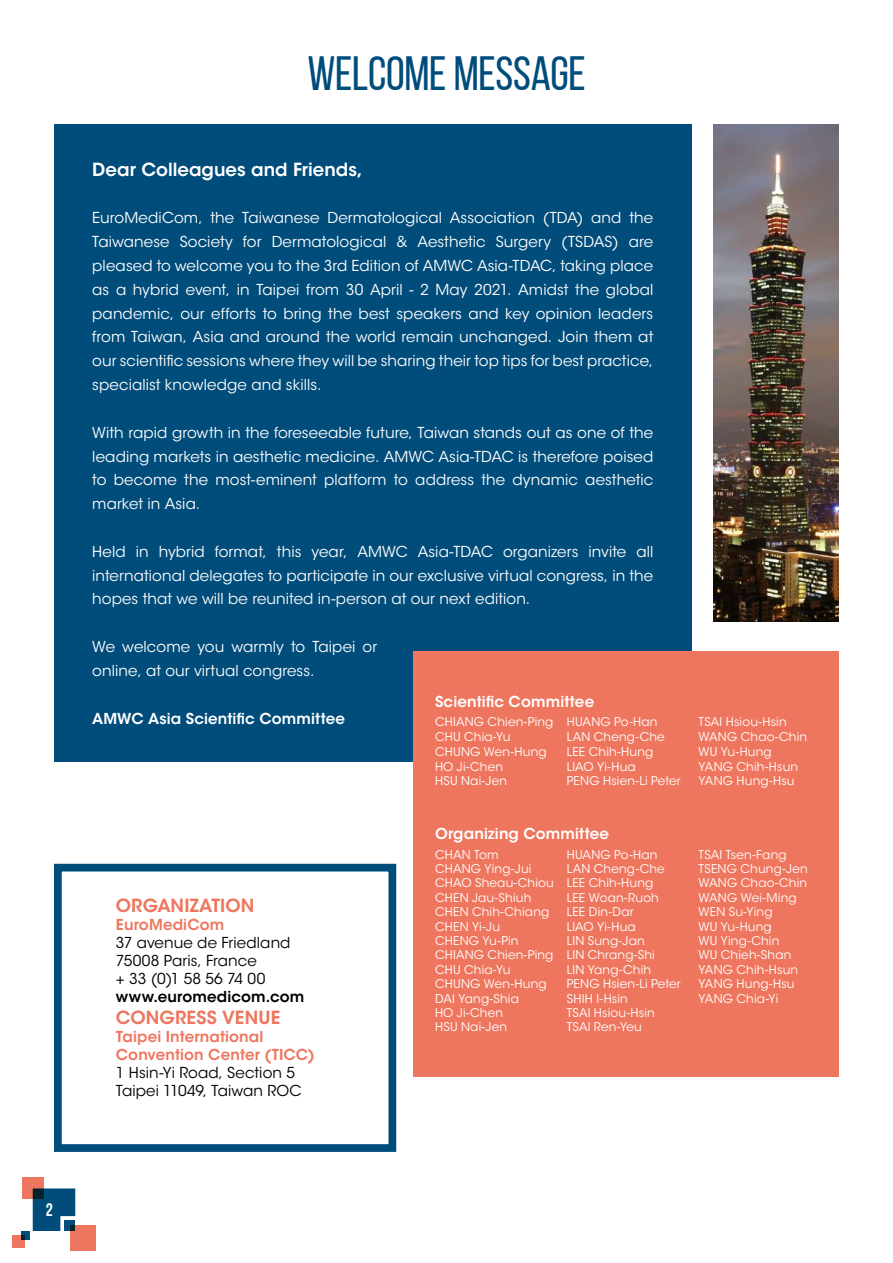
<style>
.page{position:relative;width:893px;height:1263px;background:#fff}
.page>*{position:absolute;margin:0;border:0;box-sizing:border-box;transform-origin:0 0}
.t1{font:48px "Bebas Neue";letter-spacing:-.01em;color:#004c7a}
.t2{font:600 18px "ITC Avant Garde Std";color:#fff}
.t3{font:600 18px "ITC Avant Garde Std";letter-spacing:.005em;color:#ee765e}
.t4{font:700 18px "Bebas Neue";color:#fff}
.t5{font:15px/23.9px "ITC Avant Garde Std";letter-spacing:.005em;color:#fff;text-align:justify}
.t6{font:15px/18px "ITC Avant Garde Std";letter-spacing:.005em;color:#000}
.t7{font:600 15px "ITC Avant Garde Std";letter-spacing:.01em;color:#fff}
.t8{font:600 15px/18px "ITC Avant Garde Std";letter-spacing:.01em;color:#ee765e}
.t9{font:600 15px "ITC Avant Garde Std";letter-spacing:.01em;color:#000}
.t10{font:12px/14.4px "ITC Avant Garde Std";letter-spacing:.015em;color:#fff}
</style>
<div class="page">
<div style="left:54px;top:124px;width:638px;height:638px;background:#004c7a"></div>
<div style="left:414px;top:651px;width:425px;height:425px;background:#ee765e"></div>
<div style="left:54px;top:864px;width:342px;height:288px;background:#fff;border:8px solid #004c7a"></div>
<img style="left:713px;top:124px;width:126px;height:497px">
<div style="left:21px;top:1231px;width:9px;height:8px;background:#004c7a"></div>
<div style="left:13px;top:1235px;width:12px;height:13px;background:#ee765e"></div>
<div style="left:22px;top:1178px;width:21px;height:21px;background:#ee765e"></div>
<div style="left:70px;top:1226px;width:25px;height:25px;background:#ee765e"></div>
<svg style="left:33px;top:1188px;width:42px;height:43px;background:#11557d"></svg>
<svg style="left:65px;top:1220px;width:10px;height:11px"></svg>
<h1 class="t1" style="left:307px;top:47px;width:280px">WELCOME MESSAGE</h1>
<p class="t2" style="left:92px;top:158px;width:272px">Dear Colleagues and Friends,</p>
<p class="t5" style="left:92px;top:206px;width:563px">EuroMediCom, the Taiwanese Dermatological Association (TDA) and the Taiwanese Society for Dermatological &amp; Aesthetic Surgery (TSDAS) are pleased to welcome you to the 3rd Edition of AMWC Asia-TDAC, taking place as a hybrid event, in Taipei from 30 April - 2 May 2021. Amidst the global pandemic, our efforts to bring the best speakers and key opinion leaders from Taiwan, Asia and around the world remain unchanged. Join them at our scientific sessions where they will be sharing their top tips for best practice, specialist knowledge and skills.</p>
<p class="t5" style="left:92px;top:420px;width:563px">With rapid growth in the foreseeable future, Taiwan stands out as one of the leading markets in aesthetic medicine. AMWC Asia-TDAC is therefore poised to become the most-eminent platform to address the dynamic aesthetic market in Asia.</p>
<p class="t5" style="left:92px;top:540px;width:563px">Held in hybrid format, this year, AMWC Asia-TDAC organizers invite all international delegates to participate in our exclusive virtual congress, in the hopes that we will be reunited in-person at our next edition.</p>
<p class="t5" style="left:92px;top:635px;width:287px">We welcome you warmly to Taipei or online, at our virtual congress.</p>
<p class="t7" style="left:92px;top:709px;width:254px">AMWC Asia Scientific Committee</p>
<p class="t10" style="left:435px;top:715px;width:120px;line-height:14.9px">CHIANG Chien-Ping<br>CHU Chia-Yu<br>CHUNG Wen-Hung<br>HO Ji-Chen<br>HSU Nai-Jen</p>
<p class="t10" style="left:567px;top:715px;width:115px;line-height:14.9px">HUANG Po-Han<br>LAN Cheng-Che<br>LEE Chih-Hung<br>LIAO Yi-Hua<br>PENG Hsien-Li Peter</p>
<p class="t10" style="left:699px;top:715px;width:110px;line-height:14.9px">TSAI Hsiou-Hsin<br>WANG Chao-Chin<br>WU Yu-Hung<br>YANG Chih-Hsun<br>YANG Hung-Hsu</p>
<p class="t7" style="left:435px;top:692px;width:161px">Scientific Committee</p>
<p class="t3" style="left:116px;top:894px;width:140px">ORGANIZATION</p>
<p class="t8" style="left:116px;top:915px;width:110px">EuroMediCom</p>
<p class="t6" style="left:116px;top:934px;width:176px">37 avenue de Friedland<br>75008 Paris, France<br>+ 33 (0)1 58 56 74 00</p>
<p class="t9" style="left:116px;top:987px;width:190px">www.euromedicom.com</p>
<p class="t3" style="left:116px;top:1005px;width:166px">CONGRESS VENUE</p>
<p class="t8" style="left:116px;top:1027px;width:200px">Taipei International<br>Convention Center (TICC)</p>
<p class="t6" style="left:116px;top:1063px;width:187px">1 Hsin-Yi Road, Section 5<br>Taipei 11049, Taiwan ROC</p>
<p class="t7" style="left:435px;top:824px;width:176px">Organizing Committee</p>
<p class="t10" style="left:435px;top:847px;width:120px">CHAN Tom<br>CHANG Ying-Jui<br>CHAO Sheau-Chiou<br>CHEN Jau-Shiuh<br>CHEN Chih-Chiang<br>CHEN Yi-Ju<br>CHENG Yu-Pin<br>CHIANG Chien-Ping<br>CHU Chia-Yu<br>CHUNG Wen-Hung<br>DAI Yang-Shia<br>HO Ji-Chen<br>HSU Nai-Jen</p>
<p class="t10" style="left:567px;top:847px;width:115px">HUANG Po-Han<br>LAN Cheng-Che<br>LEE Chih-Hung<br>LEE Woan-Ruoh<br>LEE Din-Dar<br>LIAO Yi-Hua<br>LIN Sung-Jan<br>LIN Chrang-Shi<br>LIN Yang-Chih<br>PENG Hsien-Li Peter<br>SHIH I-Hsin<br>TSAI Hsiou-Hsin<br>TSAI Ren-Yeu</p>
<p class="t10" style="left:699px;top:847px;width:111px">TSAI Tsen-Fang<br>TSENG Chung-Jen<br>WANG Chao-Chin<br>WANG Wei-Ming<br>WEN Su-Ying<br>WU Yu-Hung<br>WU Ying-Chin<br>WU Chieh-Shan<br>YANG Chih-Hsun<br>YANG Hung-Hsu<br>YANG Chia-Yi</p>
<p class="t4" style="left:46px;top:1200px;width:9px">2</p>
</div>
